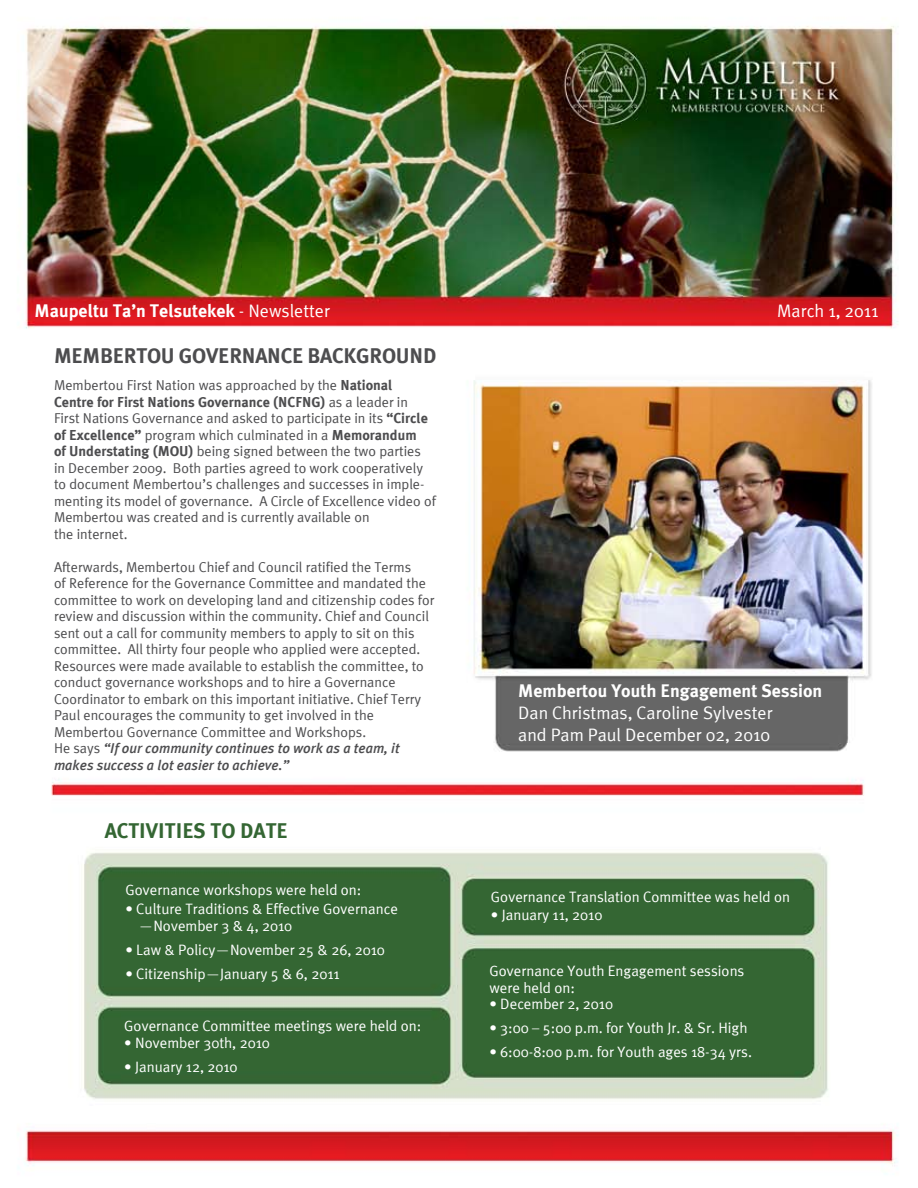
<style>
.page{position:relative;width:918px;height:1188px;background:#fff}
.page>*{position:absolute;margin:0;border:0;box-sizing:border-box;transform-origin:0 0}
.t1{font:700 21px "Meta Plus";letter-spacing:-.01em;color:#4d4d4f}
.t2{font:700 21px "Meta Plus";color:#346633}
.t3{font:18px/21.6px "Meta Plus Normal";color:#fff}
.t4{font:700 18px "Meta Plus";color:#fff}
.t5{font:15px/16.5px "Meta Plus Normal";color:#fff}
.t6{font:14.25px/16.5px "Meta Plus Normal";color:#4d4d4f}
.t7{font:italic 500 14.25px/16.5px "Meta Plus";color:#4d4d4f}
.t8{font:700 14.25px "Meta Plus";color:#4d4d4f}
.s1{font-family:"Meta Plus Normal";font-weight:400}
.s2{font-family:"Meta Plus";font-weight:700}
.s3{font-family:"Meta Plus Normal";font-weight:400;font-style:normal}
</style>
<div class="page">
<img style="left:18px;top:26px;width:880px;height:1142px">
<p class="t4" style="left:35px;top:301px;width:297px">Maupeltu Ta’n Telsutekek <span class="s1">- Newsletter</span></p>
<p class="t3" style="left:777px;top:300px;width:103px">March 1, 2011</p>
<h1 class="t1" style="left:54px;top:344px;width:384px">MEMBERTOU GOVERNANCE BACKGROUND</h1>
<p class="t6" style="left:54px;top:377px;width:340px">Membertou First Nation was approached by the <span class="s2">National</span></p>
<p class="t8" style="left:54px;top:393px;width:356px">Centre for First Nations Governance (NCFNG) <span class="s1">as a leader in</span></p>
<p class="t6" style="left:54px;top:410px;width:383px">First Nations Governance and asked to participate in its <span class="s2">“Circle of Excellence”</span> program which culminated in a <span class="s2">Memorandum<br>of Understating (MOU)</span> being signed between the two parties<br>in December 2009. Both parties agreed to work cooperatively to document Membertou’s challenges and successes in imple&shy;menting its model of governance. A Circle of Excellence video of Membertou was created and is currently available on<br>the internet.</p>
<p class="t6" style="left:54px;top:558px;width:382px">Afterwards, Membertou Chief and Council ratified the Terms<br>of Reference for the Governance Committee and mandated the committee to work on developing land and citizenship codes for review and discussion within the community. Chief and Council sent out a call for community members to apply to sit on this committee. All thirty four people who applied were accepted.<br>Resources were made available to establish the committee, to conduct governance workshops and to hire a Governance Coordinator to embark on this important initiative. Chief Terry Paul encourages the community to get involved in the Membertou Governance Committee and Workshops.</p>
<p class="t7" style="left:54px;top:740px;width:347px"><span class="s3">He says</span> “If our community continues to work as a team, it makes success a lot easier to achieve.”</p>
<p class="t4" style="left:518px;top:681px;width:306px">Membertou Youth Engagement Session</p>
<p class="t3" style="left:518px;top:702px;width:256px">Dan Christmas, Caroline Sylvester and Pam Paul December 02, 2010</p>
<h1 class="t2" style="left:105px;top:819px;width:185px">ACTIVITIES TO DATE</h1>
<p class="t5" style="left:125px;top:881px;width:237px">Governance workshops were held on:</p>
<p class="t5" style="left:139px;top:900px;width:260px;text-indent:-14px">• Culture Traditions &amp; Effective Governance —November 3 &amp; 4, 2010</p>
<p class="t5" style="left:125px;top:941px;width:261px">• Law &amp; Policy—November 25 &amp; 26, 2010</p>
<p class="t5" style="left:125px;top:965px;width:216px">• Citizenship—January 5 &amp; 6, 2011</p>
<p class="t5" style="left:124px;top:1017px;width:299px">Governance Committee meetings were held on:</p>
<p class="t5" style="left:124px;top:1034px;width:147px">• November 30th, 2010</p>
<p class="t5" style="left:124px;top:1058px;width:115px">• January 12, 2010</p>
<p class="t5" style="left:491px;top:888px;width:301px">Governance Translation Committee was held on</p>
<p class="t5" style="left:491px;top:906px;width:113px">• January 11, 2010</p>
<p class="t5" style="left:489px;top:963px;width:257px">Governance Youth Engagement sessions were held on:</p>
<p class="t5" style="left:489px;top:996px;width:125px">• December 2, 2010</p>
<p class="t5" style="left:489px;top:1020px;width:260px">• 3:00 – 5:00 p.m. for Youth Jr. &amp; Sr. High</p>
<p class="t5" style="left:489px;top:1044px;width:264px">• 6:00-8:00 p.m. for Youth ages 18-34 yrs.</p>
</div>
